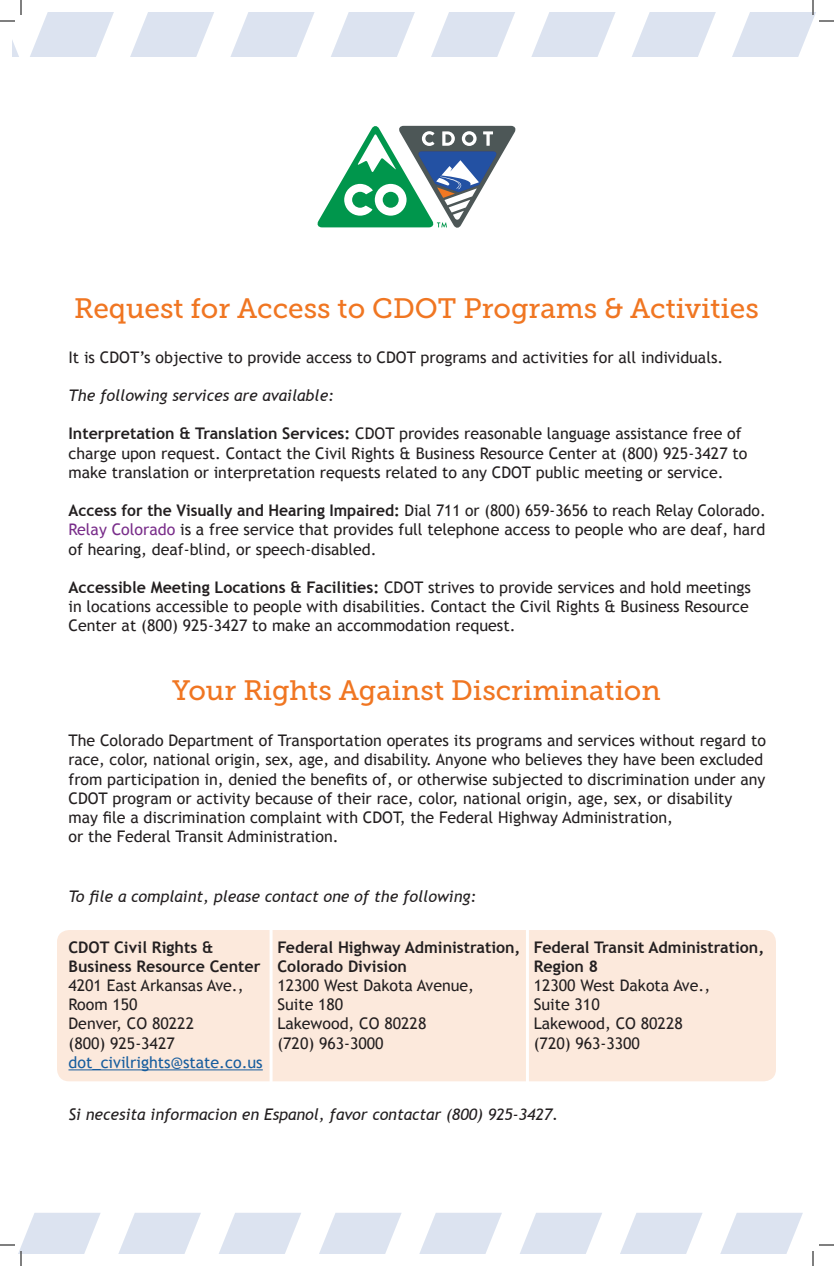
<style>
.page{position:relative;width:834px;height:1266px;background:#fff}
.page>*{position:absolute;margin:0;border:0;box-sizing:border-box;transform-origin:0 0}
.t1{font:28px "Museo Slab 500";color:#f07622}
.t2{font:16px/19.2px "Trebuchet MS";color:#231f20}
.t3{font:italic 16px "Trebuchet MS";color:#231f20}
.t4{font:700 16px/19.2px "Trebuchet MS";color:#231f20}
.t5{font:16px "Trebuchet MS";color:#175d9e}
.s1{font-weight:700}
.s2{color:#792d8a}
</style>
<div class="page">
<svg style="left:317px;top:125px;width:199px;height:103px"></svg>
<div style="left:57px;top:930px;width:719px;height:151px;background:#fce9dc;border-radius:12px"></div>
<hr style="left:68px;top:1069px;width:195px;height:1px;background:#175d9e">
<hr style="left:270px;top:908px;width:3px;height:178px;background:#fff">
<hr style="left:526px;top:915px;width:3px;height:171px;background:#fff">
<svg style="left:0;top:0;width:22px;height:57px"></svg>
<svg style="left:0;top:1213px;width:803px;height:53px"></svg>
<svg style="left:30px;top:0;width:804px;height:57px"></svg>
<svg style="left:812px;top:1244px;width:22px;height:22px"></svg>
<h1 class="t1" style="left:74px;top:293px;width:686px">Request for Access to CDOT Programs &amp; Activities</h1>
<p class="t2" style="left:68px;top:348px;width:656px">It is CDOT’s objective to provide access to CDOT programs and activities for all individuals.</p>
<p class="t3" style="left:68px;top:386px;width:267px">The following services are available:</p>
<p class="t2" style="left:68px;top:424px;width:680px"><span class="s1">Interpretation &amp; Translation Services:</span> CDOT provides reasonable language assistance free of charge upon request. Contact the Civil Rights &amp; Business Resource Center at (800) 925-3427 to make translation or interpretation requests related to any CDOT public meeting or service.</p>
<p class="t2" style="left:68px;top:501px;width:699px;text-align:justify"><span class="s1">Access for the Visually and Hearing Impaired:</span> Dial 711 or (800) 659-3656 to reach Relay Colorado.<br><span class="s2">Relay Colorado</span> is a free service that provides full telephone access to people who are deaf, hard of hearing, deaf-blind, or speech-disabled.</p>
<p class="t2" style="left:68px;top:578px;width:684px"><span class="s1">Accessible Meeting Locations &amp; Facilities:</span> CDOT strives to provide services and hold meetings in locations accessible to people with disabilities. Contact the Civil Rights &amp; Business Resource<br>Center at (800) 925-3427 to make an accommodation request.</p>
<h1 class="t1" style="left:172px;top:675px;width:490px">Your Rights Against Discrimination</h1>
<p class="t2" style="left:68px;top:731px;width:699px">The Colorado Department of Transportation operates its programs and services without regard to race, color, national origin, sex, age, and disability. Anyone who believes they have been excluded from participation in, denied the benefits of, or otherwise subjected to discrimination under any CDOT program or activity because of their race, color, national origin, age, sex, or disability may file a discrimination complaint with CDOT, the Federal Highway Administration,<br>or the Federal Transit Administration.</p>
<p class="t3" style="left:68px;top:887px;width:409px">To file a complaint, please contact one of the following:</p>
<p class="t4" style="left:68px;top:937px;width:194px">CDOT Civil Rights &amp;<br>Business Resource Center</p>
<p class="t2" style="left:68px;top:976px;width:177px">4201 East Arkansas Ave.,<br>Room 150<br>Denver, CO 80222<br>(800) 925-3427</p>
<p class="t5" style="left:68px;top:1053px;width:196px">dot_civilrights@state.co.us</p>
<p class="t4" style="left:277px;top:937px;width:245px">Federal Highway Administration,<br>Colorado Division</p>
<p class="t2" style="left:277px;top:976px;width:198px">12300 West Dakota Avenue,<br>Suite 180<br>Lakewood, CO 80228<br>(720) 963-3000</p>
<p class="t4" style="left:534px;top:937px;width:232px">Federal Transit Administration,<br>Region 8</p>
<p class="t2" style="left:534px;top:976px;width:178px">12300 West Dakota Ave.,<br>Suite 310<br>Lakewood, CO 80228 (720) 963-3300</p>
<p class="t3" style="left:68px;top:1105px;width:491px">Si necesita informacion en Espanol, favor contactar (800) 925-3427.</p>
</div>
